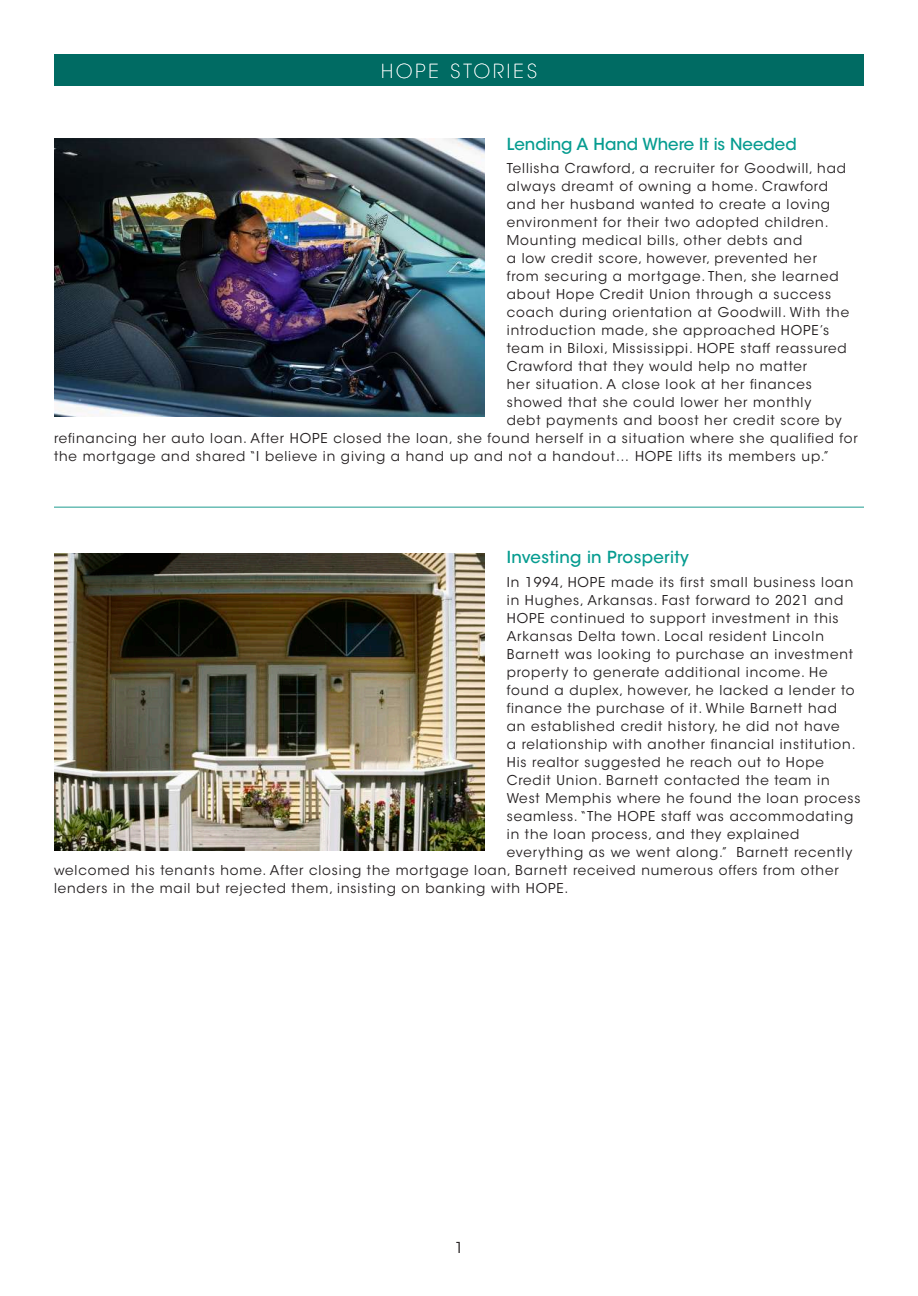
<style>
.page{position:relative;width:918px;height:1296px;background:#fff}
.page>*{position:absolute;margin:0;border:0;box-sizing:border-box;transform-origin:0 0}
.t1{font:200 19.2px "ITC Avant Garde Std";letter-spacing:.16em;color:#fff}
.t2{font:500 16.5px "ITC Avant Garde Std";color:#069c90}
.t3{font:500 16.5px "ITC Avant Garde Std";letter-spacing:.02em;color:#069c90}
.t4{font:15px "ITC Avant Garde Std";color:#231f20}
.t5{font:13.5px "ITC Avant Garde Std";letter-spacing:.065em;color:#231f20}
</style>
<div class="page">
<img style="left:54px;top:139px;width:431px;height:277px">
<img style="left:54px;top:553px;width:431px;height:297px">
<div style="left:54px;top:54px;width:810px;height:31px;background:#006b63"></div>
<hr style="left:54px;top:507px;width:810px;height:1px;background:#1f9c90">
<h1 class="t1" style="left:381px;top:59px;width:157px">HOPE STORIES</h1>
<p class="t2" style="left:507px;top:134px;width:291px">Lending A Hand Where It is Needed</p>
<p class="t5" style="left:507px;top:160px;width:341px">Tellisha Crawford, a recruiter for Goodwill, had</p>
<p class="t5" style="left:507px;top:178px;width:323px">always dreamt of owning a home. Crawford</p>
<p class="t5" style="left:507px;top:196px;width:325px">and her husband wanted to create a loving</p>
<p class="t5" style="left:507px;top:214px;width:323px">environment for their two adopted children.</p>
<p class="t5" style="left:507px;top:232px;width:297px">Mounting medical bills, other debts and</p>
<p class="t5" style="left:507px;top:250px;width:312px">a low credit score, however, prevented her</p>
<p class="t5" style="left:507px;top:268px;width:333px">from securing a mortgage. Then, she learned</p>
<p class="t5" style="left:507px;top:286px;width:326px">about Hope Credit Union through a success</p>
<p class="t5" style="left:507px;top:304px;width:344px">coach during orientation at Goodwill. With the</p>
<p class="t5" style="left:507px;top:322px;width:324px">introduction made, she approached HOPE’s</p>
<p class="t5" style="left:507px;top:340px;width:342px">team in Biloxi, Mississippi. HOPE staff reassured</p>
<p class="t5" style="left:507px;top:358px;width:302px">Crawford that they would help no matter</p>
<p class="t5" style="left:507px;top:376px;width:307px">her situation. A close look at her finances</p>
<p class="t5" style="left:507px;top:394px;width:306px">showed that she could lower her monthly</p>
<p class="t5" style="left:507px;top:412px;width:337px">debt payments and boost her credit score by</p>
<p class="t5" style="left:54px;top:430px;width:805px">refinancing her auto loan. After HOPE closed the loan, she found herself in a situation where she qualified for</p>
<p class="t5" style="left:54px;top:448px;width:777px">the mortgage and shared “I believe in giving a hand up and not a handout… HOPE lifts its members up.”</p>
<p class="t3" style="left:507px;top:547px;width:184px">Investing in Prosperity</p>
<p class="t5" style="left:507px;top:574px;width:348px">In 1994, HOPE made its first small business loan</p>
<p class="t5" style="left:507px;top:592px;width:338px">in Hughes, Arkansas. Fast forward to 2021 and</p>
<p class="t5" style="left:507px;top:610px;width:333px">HOPE continued to support investment in this</p>
<p class="t5" style="left:507px;top:628px;width:319px">Arkansas Delta town. Local resident Lincoln</p>
<p class="t5" style="left:507px;top:646px;width:348px">Barnett was looking to purchase an investment</p>
<p class="t5" style="left:507px;top:664px;width:322px">property to generate additional income. He</p>
<p class="t5" style="left:507px;top:682px;width:349px">found a duplex, however, he lacked a lender to</p>
<p class="t5" style="left:507px;top:700px;width:332px">finance the purchase of it. While Barnett had</p>
<p class="t5" style="left:507px;top:718px;width:334px">an established credit history, he did not have</p>
<p class="t5" style="left:507px;top:736px;width:350px">a relationship with another financial institution.</p>
<p class="t5" style="left:507px;top:754px;width:319px">His realtor suggested he reach out to Hope</p>
<p class="t5" style="left:507px;top:772px;width:324px">Credit Union. Barnett contacted the team in</p>
<p class="t5" style="left:507px;top:790px;width:355px">West Memphis where he found the loan process</p>
<p class="t5" style="left:507px;top:808px;width:348px">seamless. “The HOPE staff was accommodating</p>
<p class="t5" style="left:507px;top:826px;width:294px">in the loan process, and they explained</p>
<p class="t5" style="left:507px;top:844px;width:347px">everything as we went along.” Barnett recently</p>
<p class="t5" style="left:54px;top:862px;width:786px">welcomed his tenants home. After closing the mortgage loan, Barnett received numerous offers from other</p>
<p class="t5" style="left:54px;top:880px;width:516px">lenders in the mail but rejected them, insisting on banking with HOPE.</p>
<p class="t4" style="left:455px;top:1239px;width:10px">1</p>
</div>
